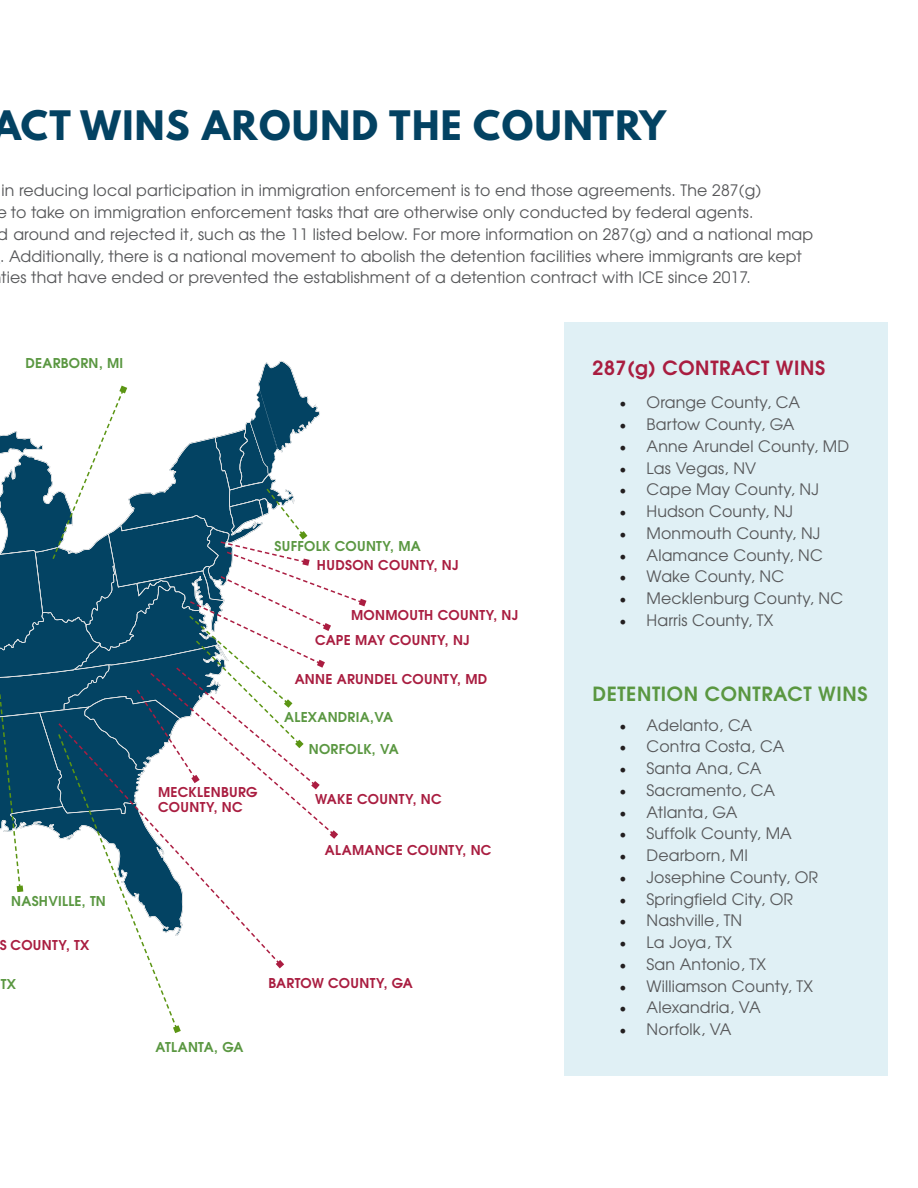
<style>
.page{position:relative;width:918px;height:1188px;background:#fff}
.page>*{position:absolute;margin:0;border:0;box-sizing:border-box;transform-origin:0 0}
.t1{font:700 36px "League Spartan";letter-spacing:.04em;color:#034262}
.t2{font:700 19.5px "Te X Gyre Adventor";letter-spacing:.03em;color:#5a9741}
.t3{font:700 19.5px "Te X Gyre Adventor";letter-spacing:.03em;color:#a91d40}
.t4{font:15.75px "Te X Gyre Adventor";letter-spacing:.01em;color:#57585a}
.t5{font:700 13.5px/15px "Te X Gyre Adventor";letter-spacing:.02em;color:#a91d40}
.t6{font:700 13.5px "Te X Gyre Adventor";letter-spacing:.02em;color:#5a9741}
.s1{font-family:"Minion Pro";font-size:18px;color:#231f20}
</style>
<div class="page">
<svg style="left:0;top:361px;width:366px;height:672px"></svg>
<div style="left:564px;top:323px;width:324px;height:753px;background:#e0f0f5"></div>
<h1 class="t1" style="left:-8px;top:98px;width:675px">ACT WINS AROUND THE COUNTRY</h1>
<p class="t4" style="left:2px;top:178px;width:761px">in reducing local participation in immigration enforcement is to end those agreements. The 287(g)</p>
<p class="t4" style="left:-4px;top:200px;width:759px">e to take on immigration enforcement tasks that are otherwise only conducted by federal agents.</p>
<p class="t4" style="left:-2px;top:222px;width:817px">d around and rejected it, such as the 11 listed below. For more information on 287(g) and a national map</p>
<p class="t4" style="left:0;top:243px;width:803px">. Additionally, there is a national movement to abolish the detention facilities where immigrants are kept</p>
<p class="t4" style="left:1px;top:265px;width:751px">ties that have ended or prevented the establishment of a detention contract with ICE since 2017.</p>
<p class="t6" style="left:25px;top:351px;width:99px">DEARBORN, MI</p>
<p class="t6" style="left:11px;top:889px;width:96px">NASHVILLE, TN</p>
<p class="t5" style="left:-1px;top:936px;width:92px">S COUNTY, TX</p>
<p class="t6" style="left:1px;top:972px;width:17px">TX</p>
<p class="t5" style="left:158px;top:783px;width:101px">MECKLENBURG<br>COUNTY, NC</p>
<p class="t6" style="left:274px;top:534px;width:148px">SUFFOLK COUNTY, MA</p>
<p class="t5" style="left:317px;top:556px;width:143px">HUDSON COUNTY, NJ</p>
<p class="t5" style="left:351px;top:606px;width:169px">MONMOUTH COUNTY, NJ</p>
<p class="t5" style="left:315px;top:631px;width:156px">CAPE MAY COUNTY, NJ</p>
<p class="t5" style="left:295px;top:670px;width:194px">ANNE ARUNDEL COUNTY, MD</p>
<p class="t6" style="left:284px;top:705px;width:110px">ALEXANDRIA,VA</p>
<p class="t6" style="left:309px;top:737px;width:92px">NORFOLK, VA</p>
<p class="t5" style="left:315px;top:790px;width:128px">WAKE COUNTY, NC</p>
<p class="t5" style="left:325px;top:841px;width:168px">ALAMANCE COUNTY, NC</p>
<p class="t6" style="left:156px;top:1035px;width:89px">ATLANTA, GA</p>
<p class="t5" style="left:268px;top:974px;width:146px">BARTOW COUNTY, GA</p>
<p class="t3" style="left:593px;top:351px;width:234px">287(g) CONTRACT WINS</p>
<p class="t4" style="left:620px;top:390px;width:182px"><span class="s1">•</span> Orange County, CA</p>
<p class="t4" style="left:620px;top:412px;width:177px"><span class="s1">•</span> Bartow County, GA</p>
<p class="t4" style="left:620px;top:434px;width:231px"><span class="s1">•</span> Anne Arundel County, MD</p>
<p class="t4" style="left:620px;top:455px;width:138px"><span class="s1">•</span> Las Vegas, NV</p>
<p class="t4" style="left:620px;top:477px;width:201px"><span class="s1">•</span> Cape May County, NJ</p>
<p class="t4" style="left:620px;top:499px;width:175px"><span class="s1">•</span> Hudson County, NJ</p>
<p class="t4" style="left:620px;top:521px;width:202px"><span class="s1">•</span> Monmouth County, NJ</p>
<p class="t4" style="left:620px;top:542px;width:205px"><span class="s1">•</span> Alamance County, NC</p>
<p class="t4" style="left:620px;top:564px;width:166px"><span class="s1">•</span> Wake County, NC</p>
<p class="t4" style="left:620px;top:586px;width:225px"><span class="s1">•</span> Mecklenburg County, NC</p>
<p class="t4" style="left:620px;top:608px;width:155px"><span class="s1">•</span> Harris County, TX</p>
<p class="t2" style="left:593px;top:677px;width:277px">DETENTION CONTRACT WINS</p>
<p class="t4" style="left:620px;top:712px;width:134px"><span class="s1">•</span> Adelanto, CA</p>
<p class="t4" style="left:620px;top:734px;width:166px"><span class="s1">•</span> Contra Costa, CA</p>
<p class="t4" style="left:620px;top:756px;width:144px"><span class="s1">•</span> Santa Ana, CA</p>
<p class="t4" style="left:620px;top:778px;width:157px"><span class="s1">•</span> Sacramento, CA</p>
<p class="t4" style="left:620px;top:799px;width:119px"><span class="s1">•</span> Atlanta, GA</p>
<p class="t4" style="left:620px;top:821px;width:174px"><span class="s1">•</span> Suffolk County, MA</p>
<p class="t4" style="left:620px;top:843px;width:130px"><span class="s1">•</span> Dearborn, MI</p>
<p class="t4" style="left:620px;top:865px;width:200px"><span class="s1">•</span> Josephine County, OR</p>
<p class="t4" style="left:620px;top:886px;width:175px"><span class="s1">•</span> Springfield City, OR</p>
<p class="t4" style="left:620px;top:908px;width:124px"><span class="s1">•</span> Nashville, TN</p>
<p class="t4" style="left:620px;top:930px;width:114px"><span class="s1">•</span> La Joya, TX</p>
<p class="t4" style="left:620px;top:952px;width:148px"><span class="s1">•</span> San Antonio, TX</p>
<p class="t4" style="left:620px;top:973px;width:195px"><span class="s1">•</span> Williamson County, TX</p>
<p class="t4" style="left:620px;top:995px;width:143px"><span class="s1">•</span> Alexandria, VA</p>
<p class="t4" style="left:620px;top:1017px;width:113px"><span class="s1">•</span> Norfolk, VA</p>
</div>
